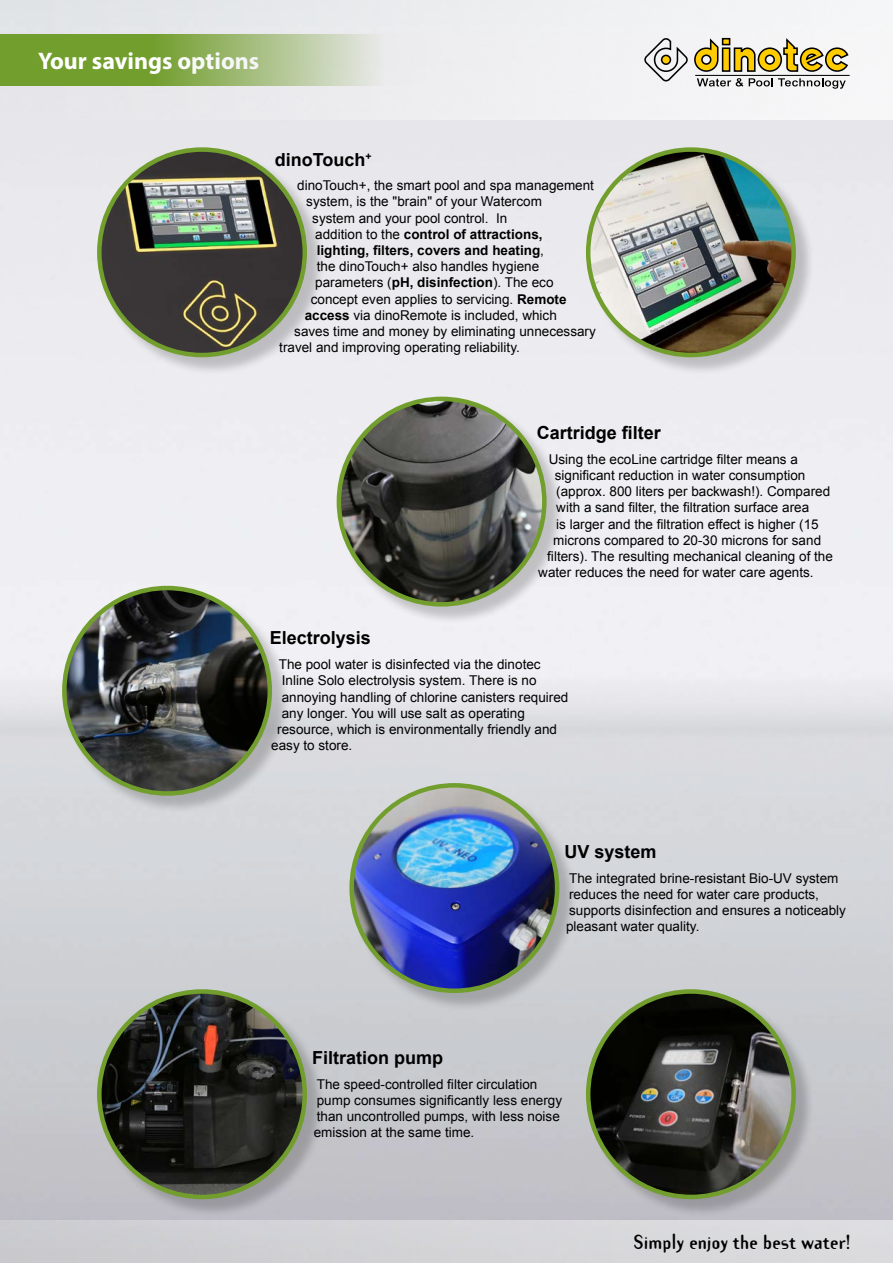
<style>
.page{position:relative;width:893px;height:1263px;background:#fff}
.page>*{position:absolute;margin:0;border:0;box-sizing:border-box;transform-origin:0 0}
.t1{font:700 24px "Myriad Pro";color:#fff}
.t2{font:700 18px "Arial";color:#000}
.t3{font:700 18px "Template Gothic";color:#000}
.t4{font:13.5px/16.2px "Arial";color:#000}
.t5{font:700 13.5px "Arial";color:#000}
.s1{font-weight:400}
.s2{font-weight:700}
</style>
<div class="page">
<img style="left:0;top:119px;width:893px;height:1101px">
<svg style="left:643px;top:36px;width:206px;height:53px"></svg>
<hr style="left:695px;top:75px;width:155px;height:1px;background:#000">
<svg style="left:0;top:34px;width:425px;height:52px;background:#9db972"></svg>
<div style="left:339px;top:399px;width:226px;height:226px;background:#000;opacity:.2"></div>
<img style="left:339px;top:399px;width:205px;height:205px;border-radius:103px">
<div style="left:65px;top:588px;width:225px;height:226px;background:#000;opacity:.2"></div>
<img style="left:64px;top:588px;width:206px;height:205px;border-radius:103px">
<div style="left:352px;top:786px;width:226px;height:225px;background:#000;opacity:.2"></div>
<img style="left:352px;top:785px;width:205px;height:206px;border-radius:103px">
<div style="left:100px;top:150px;width:225px;height:226px;background:#000;opacity:.2"></div>
<img style="left:99px;top:150px;width:206px;height:205px;border-radius:103px">
<div style="left:588px;top:150px;width:226px;height:226px;background:#000;opacity:.2"></div>
<img style="left:588px;top:150px;width:206px;height:205px;border-radius:103px">
<div style="left:100px;top:992px;width:225px;height:225px;background:#000;opacity:.2"></div>
<img style="left:99px;top:991px;width:206px;height:206px;border-radius:103px">
<div style="left:588px;top:992px;width:226px;height:225px;background:#000;opacity:.2"></div>
<img style="left:588px;top:991px;width:206px;height:206px;border-radius:103px">
<h1 class="t1" style="left:38px;top:45px;width:223px">Your savings options</h1>
<h2 class="t2" style="left:275px;top:147px;width:98px">dinoTouch<sup>+</sup></h2>
<p class="t4" style="left:297px;top:177px;width:298px">dinoTouch+, the smart pool and spa management</p>
<p class="t4" style="left:306px;top:193px;width:237px">system, is the "brain" of your Watercom</p>
<p class="t4" style="left:312px;top:210px;width:197px">system and your pool control. In</p>
<p class="t5" style="left:315px;top:225px;width:229px"><span class="s1">addition to the</span> control of attractions,</p>
<p class="t5" style="left:317px;top:241px;width:229px">lighting, filters, covers and heating<span class="s1">,</span></p>
<p class="t4" style="left:317px;top:258px;width:224px">the dinoTouch+ also handles hygiene</p>
<p class="t4" style="left:315px;top:274px;width:240px">parameters (<span class="s2">pH, disinfection</span>). The eco</p>
<p class="t4" style="left:311px;top:291px;width:257px">concept even applies to servicing. <span class="s2">Remote</span></p>
<p class="t4" style="left:305px;top:307px;width:254px"><span class="s2">access</span> via dinoRemote is included, which</p>
<p class="t4" style="left:294px;top:323px;width:303px">saves time and money by eliminating unnecessary</p>
<p class="t4" style="left:279px;top:339px;width:242px">travel and improving operating reliability.</p>
<h2 class="t2" style="left:537px;top:420px;width:126px">Cartridge filter</h2>
<p class="t4" style="left:549px;top:451px;width:251px">Using the ecoLine cartridge filter means a</p>
<p class="t4" style="left:555px;top:467px;width:252px">significant reduction in water consumption</p>
<p class="t4" style="left:556px;top:483px;width:275px">(approx. 800 liters per backwash!). Compared</p>
<p class="t4" style="left:556px;top:499px;width:254px">with a sand filter, the filtration surface area</p>
<p class="t4" style="left:556px;top:516px;width:264px">is larger and the filtration effect is higher (15</p>
<p class="t4" style="left:553px;top:532px;width:269px">microns compared to 20-30 microns for sand</p>
<p class="t4" style="left:547px;top:548px;width:287px">filters). The resulting mechanical cleaning of the</p>
<p class="t4" style="left:538px;top:564px;width:277px">water reduces the need for water care agents.</p>
<h2 class="t2" style="left:270px;top:626px;width:103px">Electrolysis</h2>
<p class="t4" style="left:279px;top:656px;width:263px">The pool water is disinfected via the dinotec</p>
<p class="t4" style="left:282px;top:672px;width:256px">Inline Solo electrolysis system. There is no</p>
<p class="t4" style="left:282px;top:689px;width:288px">annoying handling of chlorine canisters required</p>
<p class="t4" style="left:282px;top:705px;width:245px">any longer. You will use salt as operating</p>
<p class="t4" style="left:277px;top:721px;width:281px">resource, which is environmentally friendly and</p>
<p class="t4" style="left:271px;top:737px;width:83px">easy to store.</p>
<h2 class="t2" style="left:565px;top:839px;width:94px">UV system</h2>
<p class="t4" style="left:566px;top:870px;width:281px">The integrated brine-resistant Bio-UV system reduces the need for water care products, supports disinfection and ensures a noticeably pleasant water quality.</p>
<h2 class="t2" style="left:312px;top:1045px;width:133px">Filtration pump</h2>
<p class="t4" style="left:314px;top:1076px;width:250px">The speed-controlled filter circulation pump consumes significantly less energy than uncontrolled pumps, with less noise emission at the same time.</p>
<h2 class="t3" style="left:633px;top:1229px;width:219px">Simply enjoy the best water!</h2>
</div>
